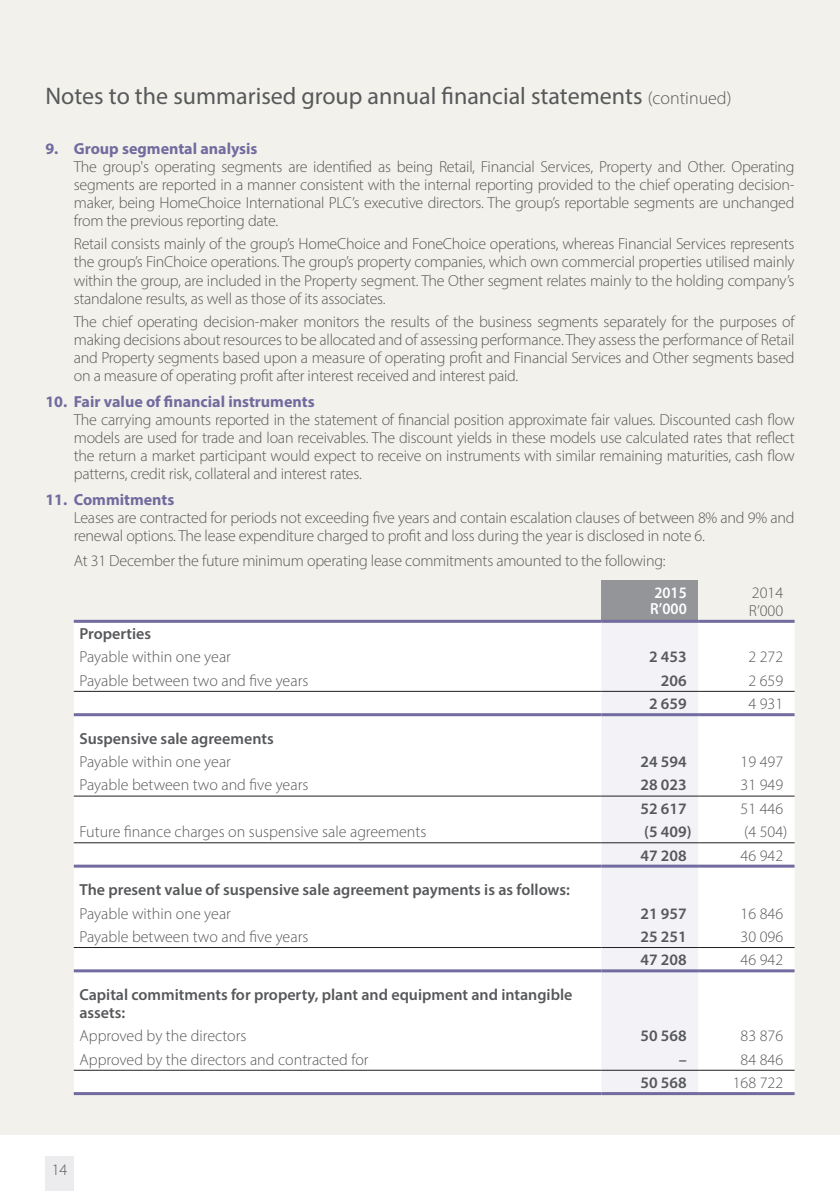
<style>
.page{position:relative;width:840px;height:1191px;background:#fff}
.page>*{position:absolute;margin:0;border:0;box-sizing:border-box;transform-origin:0 0}
.t1{font:24px "Myriad Pro";color:#57585a}
.t2{font:300 16px/18px "Myriad Pro";letter-spacing:-.015em;color:#57585a;text-align:justify}
.t3{font:600 16px/18px "Myriad Pro";color:#57585a}
.t4{font:700 16px "Myriad Pro";color:#716b9f}
.t5{font:600 16px/16.4px "Myriad Pro";color:#fff;scale:.94 1}
.s1{font-weight:300;font-size:18px}
</style>
<div class="page">
<div style="left:45px;top:1157px;width:29px;height:34px;background:#ececee"></div>
<div style="left:0;top:0;width:839px;height:1134px;background:#f2f1eb"></div>
<div style="left:601px;top:580px;width:96px;height:41px;background:#939598"></div>
<div style="left:74px;top:623px;width:720px;height:469px;background:#fff"></div>
<div style="left:601px;top:623px;width:96px;height:469px;background:#f2f2f7"></div>
<hr style="left:74px;top:620px;width:527px;height:3px;background:#716b9f">
<hr style="left:601px;top:620px;width:96px;height:3px;background:#716b9f">
<hr style="left:697px;top:620px;width:97px;height:3px;background:#716b9f">
<hr style="left:74px;top:691px;width:527px;height:1px;background:#231f20">
<hr style="left:601px;top:691px;width:96px;height:1px;background:#231f20">
<hr style="left:697px;top:691px;width:97px;height:1px;background:#231f20">
<hr style="left:74px;top:842px;width:527px;height:1px;background:#231f20">
<hr style="left:601px;top:842px;width:96px;height:1px;background:#231f20">
<hr style="left:697px;top:842px;width:97px;height:1px;background:#231f20">
<hr style="left:74px;top:795px;width:527px;height:1px;background:#231f20">
<hr style="left:601px;top:795px;width:96px;height:1px;background:#231f20">
<hr style="left:697px;top:795px;width:97px;height:1px;background:#231f20">
<hr style="left:74px;top:947px;width:527px;height:1px;background:#231f20">
<hr style="left:601px;top:947px;width:96px;height:1px;background:#231f20">
<hr style="left:697px;top:947px;width:97px;height:1px;background:#231f20">
<hr style="left:74px;top:1069px;width:527px;height:1px;background:#231f20">
<hr style="left:601px;top:1069px;width:96px;height:1px;background:#231f20">
<hr style="left:697px;top:1069px;width:97px;height:1px;background:#231f20">
<hr style="left:74px;top:969px;width:527px;height:3px;background:#716b9f">
<hr style="left:601px;top:969px;width:96px;height:3px;background:#716b9f">
<hr style="left:697px;top:969px;width:97px;height:3px;background:#716b9f">
<hr style="left:74px;top:1092px;width:527px;height:3px;background:#716b9f">
<hr style="left:601px;top:1092px;width:96px;height:3px;background:#716b9f">
<hr style="left:697px;top:1092px;width:97px;height:3px;background:#716b9f">
<hr style="left:74px;top:713px;width:527px;height:3px;background:#716b9f">
<hr style="left:601px;top:713px;width:96px;height:3px;background:#716b9f">
<hr style="left:697px;top:713px;width:97px;height:3px;background:#716b9f">
<hr style="left:74px;top:864px;width:527px;height:3px;background:#716b9f">
<hr style="left:601px;top:864px;width:96px;height:3px;background:#716b9f">
<hr style="left:697px;top:864px;width:97px;height:3px;background:#716b9f">
<h1 class="t1" style="left:45px;top:82px;width:687px">Notes to the summarised group annual financial statements <span class="s1">(continued)</span></h1>
<p class="t4" style="left:45px;top:138px;width:213px">9. Group segmental analysis</p>
<p class="t2" style="left:74px;top:157px;width:722px">The group's operating segments are identified as being Retail, Financial Services, Property and Other. Operating segments are reported in a manner consistent with the internal reporting provided to the chief operating decision&shy;maker, being HomeChoice International PLC’s executive directors. The group’s reportable segments are unchanged from the previous reporting date.</p>
<p class="t2" style="left:74px;top:235px;width:722px">Retail consists mainly of the group’s HomeChoice and FoneChoice operations, whereas Financial Services represents the group’s FinChoice operations. The group’s property companies, which own commercial properties utilised mainly within the group, are included in the Property segment. The Other segment relates mainly to the holding company’s standalone results, as well as those of its associates.</p>
<p class="t2" style="left:74px;top:313px;width:722px">The chief operating decision-maker monitors the results of the business segments separately for the purposes of making decisions about resources to be allocated and of assessing performance. They assess the performance of Retail and Property segments based upon a measure of operating profit and Financial Services and Other segments based on a measure of operating profit after interest received and interest paid.</p>
<p class="t4" style="left:45px;top:391px;width:270px">10. Fair value of financial instruments</p>
<p class="t2" style="left:74px;top:410px;width:722px">The carrying amounts reported in the statement of financial position approximate fair values. Discounted cash flow models are used for trade and loan receivables. The discount yields in these models use calculated rates that reflect the return a market participant would expect to receive on instruments with similar remaining maturities, cash flow patterns, credit risk, collateral and interest rates.</p>
<p class="t4" style="left:45px;top:489px;width:130px">11. Commitments</p>
<p class="t2" style="left:74px;top:508px;width:721px">Leases are contracted for periods not exceeding five years and contain escalation clauses of between 8% and 9% and renewal options. The lease expenditure charged to profit and loss during the year is disclosed in note 6.</p>
<p class="t2" style="left:74px;top:552px;width:593px">At 31 December the future minimum operating lease commitments amounted to the following:</p>
<p class="t5" style="left:650px;top:583px;width:40px">2015<br>R’000</p>
<p class="t2" style="left:748px;top:583px;width:36px">2014<br>R’000</p>
<p class="t3" style="left:79px;top:624px;width:73px">Properties</p>
<p class="t2" style="left:79px;top:648px;width:153px">Payable within one year</p>
<p class="t3" style="left:648px;top:647px;width:39px">2 453</p>
<p class="t2" style="left:748px;top:648px;width:36px">2 272</p>
<p class="t2" style="left:79px;top:671px;width:230px">Payable between two and five years</p>
<p class="t3" style="left:660px;top:671px;width:27px">206</p>
<p class="t2" style="left:748px;top:671px;width:36px">2 659</p>
<p class="t3" style="left:648px;top:694px;width:39px">2 659</p>
<p class="t2" style="left:748px;top:694px;width:36px">4 931</p>
<p class="t3" style="left:79px;top:729px;width:196px">Suspensive sale agreements</p>
<p class="t2" style="left:79px;top:752px;width:153px">Payable within one year</p>
<p class="t3" style="left:640px;top:752px;width:48px">24 594</p>
<p class="t2" style="left:740px;top:752px;width:44px">19 497</p>
<p class="t2" style="left:79px;top:776px;width:230px">Payable between two and five years</p>
<p class="t3" style="left:640px;top:775px;width:48px">28 023</p>
<p class="t2" style="left:740px;top:776px;width:44px">31 949</p>
<p class="t3" style="left:640px;top:799px;width:48px">52 617</p>
<p class="t2" style="left:740px;top:799px;width:44px">51 446</p>
<p class="t2" style="left:79px;top:822px;width:348px">Future finance charges on suspensive sale agreements</p>
<p class="t3" style="left:644px;top:822px;width:49px">(5 409)</p>
<p class="t2" style="left:743px;top:822px;width:45px">(4 504)</p>
<p class="t3" style="left:640px;top:845px;width:48px">47 208</p>
<p class="t2" style="left:740px;top:846px;width:44px">46 942</p>
<p class="t3" style="left:79px;top:880px;width:491px">The present value of suspensive sale agreement payments is as follows:</p>
<p class="t2" style="left:79px;top:904px;width:153px">Payable within one year</p>
<p class="t3" style="left:640px;top:903px;width:48px">21 957</p>
<p class="t2" style="left:740px;top:904px;width:44px">16 846</p>
<p class="t2" style="left:79px;top:927px;width:230px">Payable between two and five years</p>
<p class="t3" style="left:640px;top:927px;width:48px">25 251</p>
<p class="t2" style="left:740px;top:927px;width:44px">30 096</p>
<p class="t3" style="left:640px;top:950px;width:48px">47 208</p>
<p class="t2" style="left:740px;top:950px;width:44px">46 942</p>
<p class="t3" style="left:79px;top:985px;width:494px">Capital commitments for property, plant and equipment and intangible assets:</p>
<p class="t2" style="left:79px;top:1026px;width:168px">Approved by the directors</p>
<p class="t3" style="left:640px;top:1026px;width:48px">50 568</p>
<p class="t2" style="left:740px;top:1026px;width:44px">83 876</p>
<p class="t2" style="left:79px;top:1050px;width:290px">Approved by the directors and contracted for</p>
<p class="t3" style="left:678px;top:1049px;width:9px">–</p>
<p class="t2" style="left:740px;top:1050px;width:44px">84 846</p>
<p class="t3" style="left:640px;top:1073px;width:48px">50 568</p>
<p class="t2" style="left:732px;top:1073px;width:52px">168 722</p>
<p class="t2" style="left:52px;top:1160px;width:17px">14</p>
</div>
